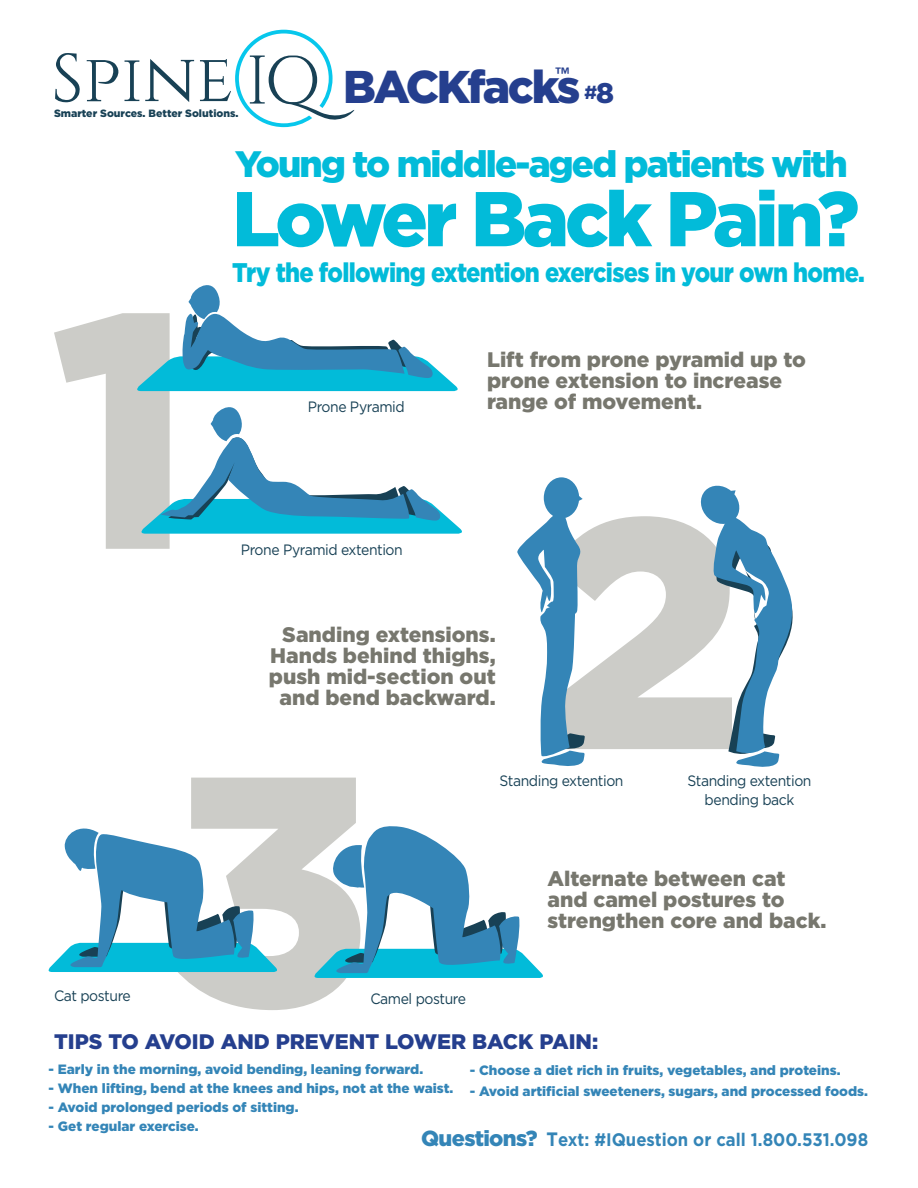
<style>
.page{position:relative;width:918px;height:1188px;background:#fff}
.page>*{position:absolute;margin:0;border:0;box-sizing:border-box;transform-origin:0 0}
.t1{font:900 77.4px "Gotham";letter-spacing:-.05em;color:#02bbd9}
.t2{font:900 45.9px "Gotham";letter-spacing:-.05em;color:#253f8e}
.t3{font:900 36.75px "Gotham";letter-spacing:-.05em;color:#02bbd9}
.t4{font:900 27px "Gotham";letter-spacing:-.03em;color:#02bbd9;scale:.88 1}
.t5{font:900 21px/21px "Gotham";color:#77776e}
.t6{font:900 21px "Gotham";color:#253f8e}
.t7{font:700 18.9px "Gotham";color:#253f8e}
.t8{font:700 18.15px "Gotham";color:#3485b7;scale:.92 1}
.t9{font:15.75px "Beton Ext Bld";color:#253f8e}
.t10{font:15px "Gotham";letter-spacing:-.03em;color:#184155;scale:.93 1}
.t11{font:900 13.5px "Gotham";color:#3485b7}
.t12{font:900 10.5px "Gotham";color:#184155}
.s1{font-weight:900;font-size:28.35px}
.s2{font-weight:900;font-size:21.75px}
.s3{font-size:19.35px}
</style>
<div class="page">
<svg style="left:48px;top:778px;width:495px;height:232px"></svg>
<svg style="left:55px;top:30px;width:299px;height:97px"></svg>
<svg style="left:54px;top:285px;width:408px;height:264px"></svg>
<svg style="left:517px;top:477px;width:276px;height:290px"></svg>
<p class="t12" style="left:54px;top:108px;width:186px">Smarter Sources. Better Solutions.</p>
<p class="t9" style="left:555px;top:63px;width:15px">™</p>
<p class="t2" style="left:343px;top:60px;width:239px">BACKfacks</p>
<p class="t7" style="left:584px;top:81px;width:31px">#<span class="s1">8</span></p>
<p class="t3" style="left:235px;top:143px;width:614px">Young to middle-aged patients with</p>
<p class="t1" style="left:232px;top:174px;width:629px">Lower Back Pain?</p>
<p class="t4" style="left:232px;top:257px;width:721px">Try the following extention exercises in your own home.</p>
<p class="t10" style="left:308px;top:399px;width:106px">Prone Pyramid</p>
<p class="t10" style="left:241px;top:541px;width:176px">Prone Pyramid extention</p>
<p class="t5" style="left:487px;top:349px;width:320px">Lift from prone pyramid up to prone extension to increase range of movement.</p>
<p class="t5" style="left:282px;top:623px;width:215px">Sanding extensions.</p>
<p class="t5" style="left:270px;top:644px;width:227px">Hands behind thighs,</p>
<p class="t5" style="left:269px;top:665px;width:228px">push mid-section out</p>
<p class="t5" style="left:280px;top:686px;width:218px">and bend backward.</p>
<p class="t10" style="left:500px;top:772px;width:135px">Standing extention</p>
<p class="t10" style="left:687px;top:772px;width:135px">Standing extention</p>
<p class="t10" style="left:705px;top:792px;width:98px">bending back</p>
<p class="t10" style="left:54px;top:987px;width:84px">Cat posture</p>
<p class="t10" style="left:370px;top:990px;width:104px">Camel posture</p>
<p class="t5" style="left:548px;top:867px;width:240px">Alternate between cat</p>
<p class="t5" style="left:548px;top:888px;width:239px">and camel postures to</p>
<p class="t5" style="left:548px;top:909px;width:280px">strengthen core and back.</p>
<p class="t6" style="left:54px;top:1029px;width:546px">TIPS TO AVOID AND PREVENT LOWER BACK PAIN:</p>
<p class="t11" style="left:49px;top:1061px;width:376px">- Early in the morning, avoid bending, leaning forward.</p>
<p class="t11" style="left:49px;top:1080px;width:406px">- When lifting, bend at the knees and hips, not at the waist.</p>
<p class="t11" style="left:49px;top:1099px;width:251px">- Avoid prolonged periods of sitting.</p>
<p class="t11" style="left:49px;top:1118px;width:152px">- Get regular exercise.</p>
<p class="t11" style="left:470px;top:1062px;width:372px">- Choose a diet rich in fruits, vegetables, and proteins.</p>
<p class="t11" style="left:470px;top:1083px;width:400px">- Avoid artificial sweeteners, sugars, and processed foods.</p>
<p class="t8" style="left:421px;top:1129px;width:487px"><span class="s2">Questions?</span> <span class="s3">T</span>ext: #IQuestion or call 1.800.531.098</p>
</div>
